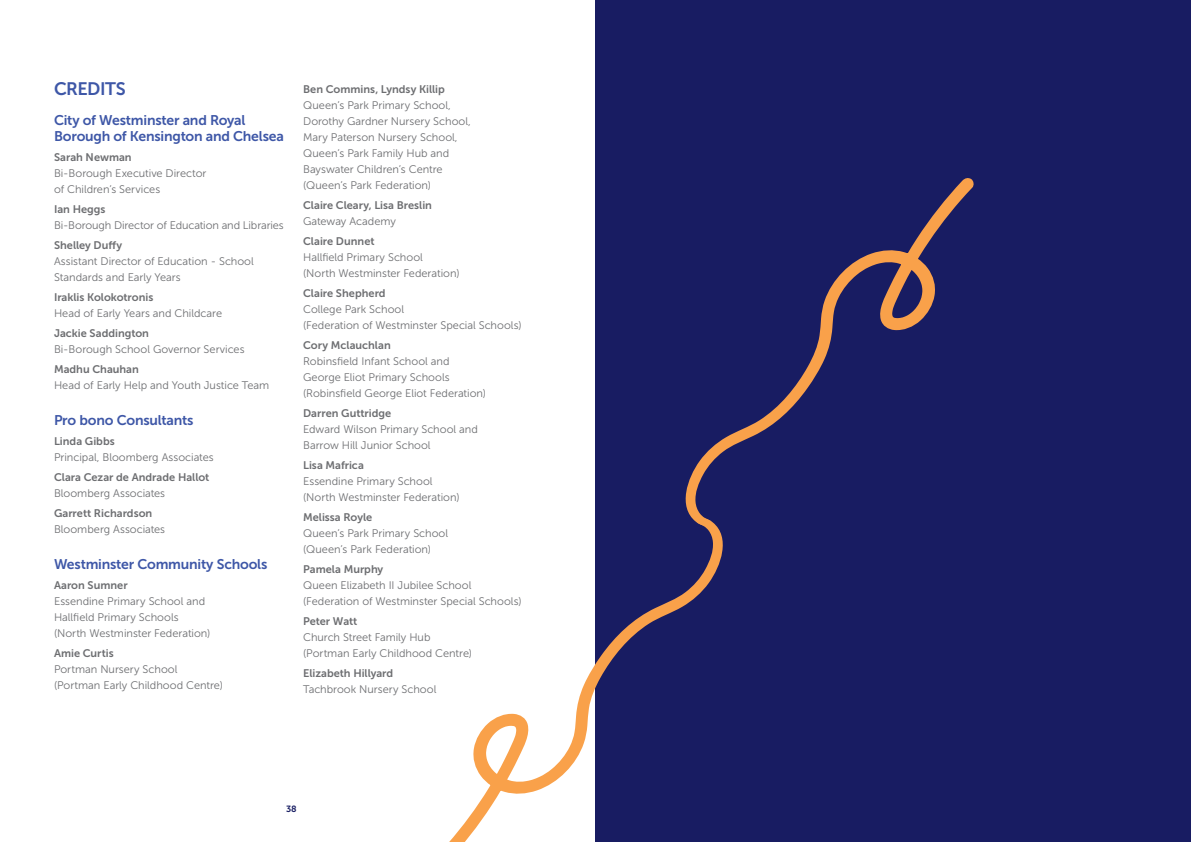
<style>
.page{position:relative;width:1191px;height:842px;background:#fff}
.page>*{position:absolute;margin:0;border:0;box-sizing:border-box;transform-origin:0 0}
.t1{font:18px "Museo Sans 700";letter-spacing:-.03em;color:#3e57a7}
.t2{font:14px/16px "Museo Sans 700";letter-spacing:-.015em;color:#3e57a7}
.t3{font:11px/16px "Museo Sans 300";color:#6d6e71}
.t4{font:11px "Museo Sans 700";color:#6d6e71}
.t5{font:9px "Museo Sans 700";color:#181d62}
</style>
<div class="page">
<div style="left:595px;top:0;width:596px;height:842px;background:#181c62"></div>
<svg style="left:449px;top:526px;width:274px;height:316px"></svg>
<svg style="left:685px;top:178px;width:289px;height:348px"></svg>
<h1 class="t1" style="left:54px;top:78px;width:73px">CREDITS</h1>
<p class="t2" style="left:54px;top:112px;width:231px">City of Westminster and Royal<br>Borough of Kensington and Chelsea</p>
<p class="t4" style="left:54px;top:151px;width:79px">Sarah Newman</p>
<p class="t3" style="left:54px;top:165px;width:154px">Bi-Borough Executive Director of Children’s Services</p>
<p class="t4" style="left:54px;top:203px;width:53px">Ian Heggs</p>
<p class="t3" style="left:54px;top:217px;width:231px">Bi-Borough Director of Education and Libraries</p>
<p class="t4" style="left:54px;top:239px;width:70px">Shelley Duffy</p>
<p class="t3" style="left:54px;top:253px;width:201px">Assistant Director of Education - School<br>Standards and Early Years</p>
<p class="t4" style="left:54px;top:291px;width:101px">Iraklis Kolokotronis</p>
<p class="t3" style="left:54px;top:305px;width:170px">Head of Early Years and Childcare</p>
<p class="t4" style="left:54px;top:327px;width:96px">Jackie Saddington</p>
<p class="t3" style="left:54px;top:341px;width:192px">Bi-Borough School Governor Services</p>
<p class="t4" style="left:54px;top:363px;width:86px">Madhu Chauhan</p>
<p class="t3" style="left:54px;top:377px;width:217px">Head of Early Help and Youth Justice Team</p>
<p class="t2" style="left:54px;top:412px;width:141px">Pro bono Consultants</p>
<p class="t4" style="left:54px;top:435px;width:62px">Linda Gibbs</p>
<p class="t3" style="left:54px;top:449px;width:161px">Principal, Bloomberg Associates</p>
<p class="t4" style="left:54px;top:471px;width:157px">Clara Cezar de Andrade Hallot</p>
<p class="t3" style="left:54px;top:485px;width:113px">Bloomberg Associates</p>
<p class="t4" style="left:54px;top:507px;width:100px">Garrett Richardson</p>
<p class="t3" style="left:54px;top:521px;width:113px">Bloomberg Associates</p>
<p class="t2" style="left:54px;top:556px;width:215px">Westminster Community Schools</p>
<p class="t4" style="left:54px;top:579px;width:75px">Aaron Sumner</p>
<p class="t3" style="left:54px;top:593px;width:158px">Essendine Primary School and<br>Hallfield Primary Schools (North Westminster Federation)</p>
<p class="t4" style="left:54px;top:647px;width:61px">Amie Curtis</p>
<p class="t3" style="left:54px;top:661px;width:170px">Portman Nursery School (Portman Early Childhood Centre)</p>
<p class="t4" style="left:303px;top:83px;width:143px">Ben Commins, Lyndsy Killip</p>
<p class="t3" style="left:303px;top:97px;width:169px">Queen’s Park Primary School,<br>Dorothy Gardner Nursery School,<br>Mary Paterson Nursery School,<br>Queen’s Park Family Hub and<br>Bayswater Children’s Centre (Queen’s Park Federation)</p>
<p class="t4" style="left:303px;top:199px;width:130px">Claire Cleary, Lisa Breslin</p>
<p class="t3" style="left:303px;top:213px;width:94px">Gateway Academy</p>
<p class="t4" style="left:303px;top:235px;width:73px">Claire Dunnet</p>
<p class="t3" style="left:303px;top:249px;width:158px">Hallfield Primary School<br>(North Westminster Federation)</p>
<p class="t4" style="left:303px;top:287px;width:84px">Claire Shepherd</p>
<p class="t3" style="left:303px;top:301px;width:220px">College Park School<br>(Federation of Westminster Special Schools)</p>
<p class="t4" style="left:303px;top:339px;width:89px">Cory Mclauchlan</p>
<p class="t3" style="left:303px;top:353px;width:184px">Robinsfield Infant School and<br>George Eliot Primary Schools (Robinsfield George Eliot Federation)</p>
<p class="t4" style="left:303px;top:407px;width:90px">Darren Guttridge</p>
<p class="t3" style="left:303px;top:421px;width:176px">Edward Wilson Primary School and<br>Barrow Hill Junior School</p>
<p class="t4" style="left:303px;top:459px;width:62px">Lisa Mafrica</p>
<p class="t3" style="left:303px;top:473px;width:158px">Essendine Primary School (North Westminster Federation)</p>
<p class="t4" style="left:303px;top:511px;width:71px">Melissa Royle</p>
<p class="t3" style="left:303px;top:525px;width:147px">Queen’s Park Primary School (Queen’s Park Federation)</p>
<p class="t4" style="left:303px;top:563px;width:82px">Pamela Murphy</p>
<p class="t3" style="left:303px;top:577px;width:220px">Queen Elizabeth II Jubilee School (Federation of Westminster Special Schools)</p>
<p class="t4" style="left:303px;top:615px;width:56px">Peter Watt</p>
<p class="t3" style="left:303px;top:629px;width:170px">Church Street Family Hub (Portman Early Childhood Centre)</p>
<p class="t4" style="left:303px;top:667px;width:92px">Elizabeth Hillyard</p>
<p class="t3" style="left:303px;top:681px;width:135px">Tachbrook Nursery School</p>
<p class="t5" style="left:286px;top:804px;width:12px">38</p>
</div>
